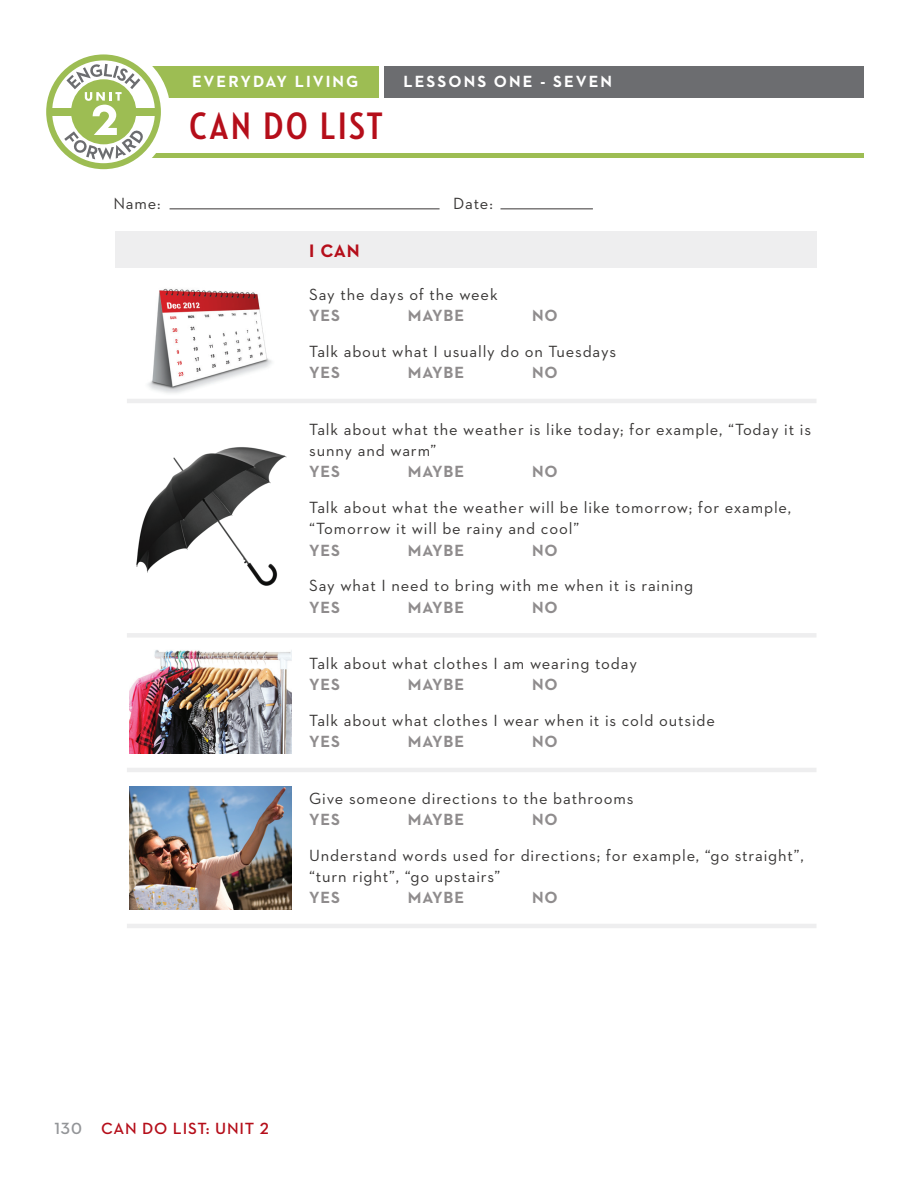
<style>
.page{position:relative;width:918px;height:1188px;background:#fff}
.page>*{position:absolute;margin:0;border:0;box-sizing:border-box;transform-origin:0 0}
.t1{font:700 39px "Neutraface Condensed";letter-spacing:.07em;color:#b50e1a}
.t2{font:700 18.3px "Neutraface 2 Text";color:#b50e1a}
.t3{font:16.5px/21.3px "Neutraface 2 Text";letter-spacing:.05em;color:#383635}
.t4{font:700 16.5px "Neutraface 2 Text";letter-spacing:.05em;color:#8f8c8d}
.t5{font:700 16.5px "Neutraface 2 Text";letter-spacing:.125em;color:#fff}
.t6{font:600 16.5px "Neutraface 2 Text";letter-spacing:.05em;color:#b50e1a}
.s1{color:#939598}
</style>
<div class="page">
<hr style="left:170px;top:208px;width:270px;height:1px;background:#383635">
<hr style="left:500px;top:208px;width:93px;height:1px;background:#383635">
<div style="left:110px;top:66px;width:276px;height:31px;background:#9dbd53"></div>
<div style="left:380px;top:66px;width:484px;height:31px;background:#6c6d70"></div>
<div style="left:379px;top:59px;width:5px;height:42px;background:#fff"></div>
<div style="left:89px;top:153px;width:775px;height:5px;background:#9dbd53"></div>
<svg style="left:46px;top:54px;width:124px;height:116px"></svg>
<img style="left:129px;top:786px;width:162px;height:124px">
<img style="left:130px;top:650px;width:161px;height:104px">
<img style="left:136px;top:447px;width:151px;height:139px">
<img style="left:147px;top:288px;width:125px;height:105px">
<div style="left:115px;top:231px;width:702px;height:37px;background:#eeeeef"></div>
<hr style="left:127px;top:399px;width:690px;height:4px;background:#eeeeef">
<div style="left:127px;top:633px;width:690px;height:5px;background:#eeeeef"></div>
<hr style="left:127px;top:768px;width:690px;height:4px;background:#eeeeef">
<hr style="left:127px;top:924px;width:690px;height:4px;background:#eeeeef">
<p class="t5" style="left:192px;top:71px;width:168px">EVERYDAY LIVING</p>
<p class="t5" style="left:403px;top:71px;width:210px">LESSONS ONE - SEVEN</p>
<h1 class="t1" style="left:189px;top:104px;width:195px">CAN DO LIST</h1>
<p class="t3" style="left:113px;top:193px;width:49px">Name:</p>
<p class="t3" style="left:453px;top:193px;width:41px">Date:</p>
<p class="t2" style="left:309px;top:239px;width:52px">I CAN</p>
<p class="t3" style="left:309px;top:284px;width:190px">Say the days of the week</p>
<p class="t4" style="left:309px;top:305px;width:11px">YES</p>
<p class="t4" style="left:408px;top:305px;width:46px">MAYBE</p>
<p class="t4" style="left:532px;top:305px;width:23px">NO</p>
<p class="t3" style="left:309px;top:341px;width:309px">Talk about what I usually do on Tuesdays</p>
<p class="t4" style="left:309px;top:362px;width:11px">YES</p>
<p class="t4" style="left:408px;top:362px;width:46px">MAYBE</p>
<p class="t4" style="left:532px;top:362px;width:23px">NO</p>
<p class="t3" style="left:309px;top:418px;width:503px">Talk about what the weather is like today; for example, “Today it is sunny and warm”</p>
<p class="t4" style="left:309px;top:461px;width:11px">YES</p>
<p class="t4" style="left:408px;top:461px;width:46px">MAYBE</p>
<p class="t4" style="left:532px;top:461px;width:23px">NO</p>
<p class="t3" style="left:309px;top:497px;width:483px">Talk about what the weather will be like tomorrow; for example, “Tomorrow it will be rainy and cool”</p>
<p class="t4" style="left:309px;top:540px;width:11px">YES</p>
<p class="t4" style="left:408px;top:540px;width:46px">MAYBE</p>
<p class="t4" style="left:532px;top:540px;width:23px">NO</p>
<p class="t3" style="left:309px;top:575px;width:386px">Say what I need to bring with me when it is raining</p>
<p class="t4" style="left:309px;top:597px;width:11px">YES</p>
<p class="t4" style="left:408px;top:597px;width:46px">MAYBE</p>
<p class="t4" style="left:532px;top:597px;width:23px">NO</p>
<p class="t3" style="left:309px;top:653px;width:329px">Talk about what clothes I am wearing today</p>
<p class="t4" style="left:309px;top:674px;width:11px">YES</p>
<p class="t4" style="left:408px;top:674px;width:46px">MAYBE</p>
<p class="t4" style="left:532px;top:674px;width:23px">NO</p>
<p class="t3" style="left:309px;top:710px;width:407px">Talk about what clothes I wear when it is cold outside</p>
<p class="t4" style="left:309px;top:731px;width:11px">YES</p>
<p class="t4" style="left:408px;top:731px;width:46px">MAYBE</p>
<p class="t4" style="left:532px;top:731px;width:23px">NO</p>
<p class="t3" style="left:309px;top:787px;width:326px">Give someone directions to the bathrooms</p>
<p class="t4" style="left:309px;top:809px;width:11px">YES</p>
<p class="t4" style="left:408px;top:809px;width:46px">MAYBE</p>
<p class="t4" style="left:532px;top:809px;width:23px">NO</p>
<p class="t3" style="left:309px;top:844px;width:496px">Understand words used for directions; for example, “go straight”, “turn right”, “go upstairs”</p>
<p class="t4" style="left:309px;top:887px;width:11px">YES</p>
<p class="t4" style="left:408px;top:887px;width:46px">MAYBE</p>
<p class="t4" style="left:532px;top:887px;width:23px">NO</p>
<p class="t6" style="left:54px;top:1118px;width:216px"><span class="s1">130</span> CAN DO LIST: UNIT 2</p>
</div>
